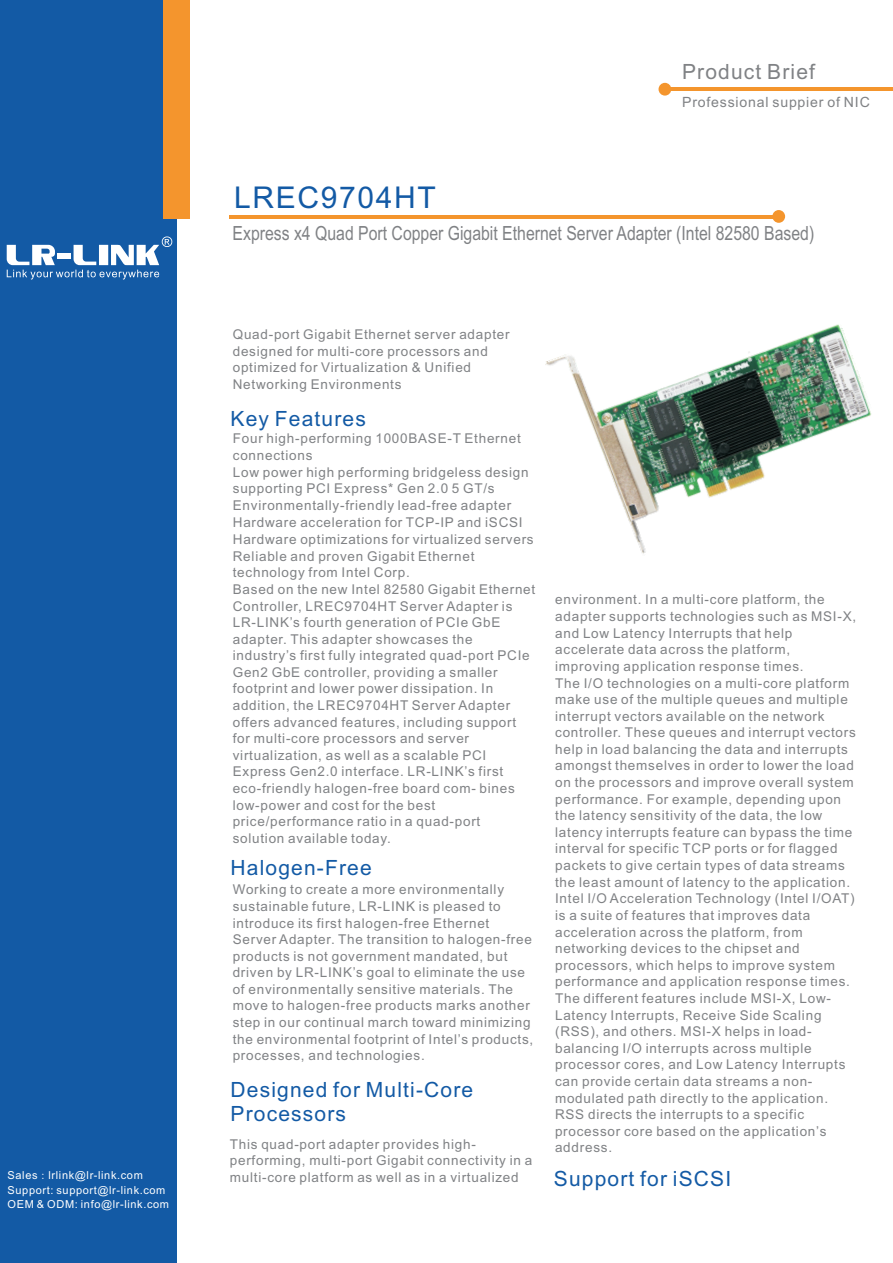
<style>
.page{position:relative;width:893px;height:1263px;background:#fff}
.page>*{position:absolute;margin:0;border:0;box-sizing:border-box;transform-origin:0 0}
.t1{font:30px "Arial";letter-spacing:.055em;color:#135aa5}
.t2{font:21px/23.4px "Arial";letter-spacing:.055em;color:#135aa5}
.t3{font:21px "Arial";letter-spacing:.055em;color:#808285}
.t4{font:19.5px "Arial";color:#808285;scale:.81 1}
.t5{font:14.1px "Arial";letter-spacing:.055em;color:#808285}
.t6{font:13.5px/16.6px "Arial";letter-spacing:.055em;color:#808285}
.t7{font:10.95px/14.2px "Arial";letter-spacing:.055em;color:#fff}
.s1{font-family:"MS Mincho"}
</style>
<div class="page">
<div style="left:0;top:0;width:176px;height:1263px;background:#135aa5"></div>
<div style="left:163px;top:0;width:26px;height:219px;background:#f4952d"></div>
<svg style="left:7px;top:236px;width:165px;height:43px"></svg>
<hr style="left:665px;top:88px;width:228px;height:3px;background:#f4952d">
<div style="left:658px;top:83px;width:13px;height:13px;background:#f4952d;border-radius:50%"></div>
<hr style="left:229px;top:215px;width:550px;height:3px;background:#f4952d">
<div style="left:772px;top:210px;width:13px;height:13px;background:#f4952d;border-radius:50%"></div>
<img style="left:545px;top:324px;width:326px;height:230px">
<p class="t7" style="left:8px;top:1169px;width:163px">Sales<span class="s1">：</span>lrlink@lr-link.com<br>Support: support@lr-link.com<br>OEM &amp; ODM: info@lr-link.com</p>
<h2 class="t3" style="left:682px;top:64px;width:135px">Product Brief</h2>
<h1 class="t1" style="left:234px;top:186px;width:203px">LREC9704HT</h1>
<p class="t5" style="left:682px;top:97px;width:189px">Professional suppier of NIC</p>
<h3 class="t4" style="left:233px;top:226px;width:719px">Express x4 Quad Port Copper Gigabit Ethernet Server Adapter (Intel 82580 Based)</h3>
<p class="t6" style="left:233px;top:327px;width:278px">Quad-port Gigabit Ethernet server adapter designed for multi-core processors and optimized for Virtualization &amp; Unified Networking Environments</p>
<h2 class="t2" style="left:231px;top:408px;width:137px">Key Features</h2>
<p class="t6" style="left:233px;top:431px;width:304px">Four high-performing 1000BASE-T Ethernet connections<br>Low power high performing bridgeless design supporting PCI Express* Gen 2.0 5 GT/s Environmentally-friendly lead-free adapter Hardware acceleration for TCP-IP and iSCSI Hardware optimizations for virtualized servers Reliable and proven Gigabit Ethernet technology from Intel Corp.<br>Based on the new Intel 82580 Gigabit Ethernet Controller, LREC9704HT Server Adapter is LR-LINK’s fourth generation of PCIe GbE adapter. This adapter showcases the industry’s first fully integrated quad-port PCIe Gen2 GbE controller, providing a smaller footprint and lower power dissipation. In addition, the LREC9704HT Server Adapter offers advanced features, including support for multi-core processors and server virtualization, as well as a scalable PCI Express Gen2.0 interface. LR-LINK’s first eco-friendly halogen-free board com- bines low-power and cost for the best price/performance ratio in a quad-port solution available today.</p>
<h2 class="t2" style="left:231px;top:857px;width:143px">Halogen-Free</h2>
<p class="t6" style="left:233px;top:882px;width:302px">Working to create a more environmentally sustainable future, LR-LINK is pleased to introduce its first halogen-free Ethernet Server Adapter. The transition to halogen-free products is not government mandated, but driven by LR-LINK’s goal to eliminate the use of environmentally sensitive materials. The move to halogen-free products marks another step in our continual march toward minimizing the environmental footprint of Intel’s products, processes, and technologies.</p>
<h2 class="t2" style="left:231px;top:1080px;width:244px">Designed for Multi-Core<br>Processors</h2>
<p class="t6" style="left:230px;top:1137px;width:304px">This quad-port adapter provides high&shy;performing, multi-port Gigabit connectivity in a multi-core platform as well as in a virtualized</p>
<p class="t6" style="left:555px;top:592px;width:303px">environment. In a multi-core platform, the adapter supports technologies such as MSI-X, and Low Latency Interrupts that help accelerate data across the platform, improving application response times.<br>The I/O technologies on a multi-core platform make use of the multiple queues and multiple interrupt vectors available on the network controller. These queues and interrupt vectors help in load balancing the data and interrupts amongst themselves in order to lower the load on the processors and improve overall system performance. For example, depending upon the latency sensitivity of the data, the low latency interrupts feature can bypass the time interval for specific TCP ports or for flagged packets to give certain types of data streams the least amount of latency to the application.<br>Intel I/O Acceleration Technology (Intel I/OAT) is a suite of features that improves data acceleration across the platform, from networking devices to the chipset and processors, which helps to improve system performance and application response times.<br>The different features include MSI-X, Low-Latency Interrupts, Receive Side Scaling (RSS), and others. MSI-X helps in load&shy;balancing I/O interrupts across multiple processor cores, and Low Latency Interrupts can provide certain data streams a non&shy;modulated path directly to the application.<br>RSS directs the interrupts to a specific processor core based on the application’s address.</p>
<h2 class="t2" style="left:554px;top:1169px;width:179px">Support for iSCSI</h2>
</div>
